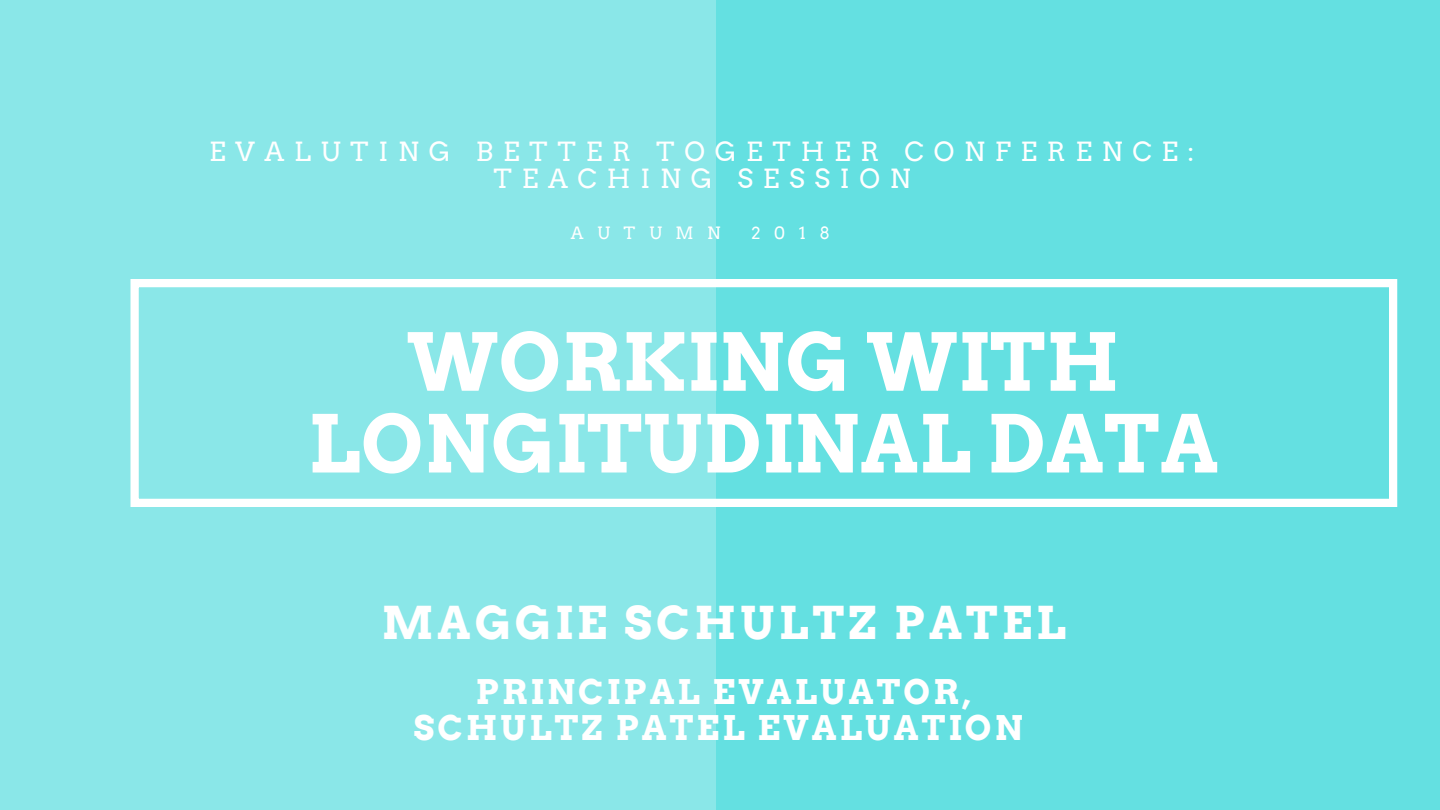
<style>
.page{position:relative;width:1440px;height:810px;background:#64e0e1}
.page>*{position:absolute;margin:0;border:0;box-sizing:border-box;transform-origin:0 0}
.t1{font:700 79.2px/81.8px "Arvo";letter-spacing:.01em;color:#fff;text-align:center}
.t2{font:700 45.3px "Arvo";letter-spacing:.09em;color:#fff}
.t3{font:700 34px/35.2px "Arvo";letter-spacing:.09em;color:#fff;text-align:center}
.t4{font:26.4px/27px "Arvo";letter-spacing:.37em;color:#fff;text-align:center}
.t5{font:17px "Arvo";letter-spacing:.8em;color:#fff}
</style>
<div class="page">
<div style="left:0;top:0;width:716px;height:810px;background:#8ae7e8"></div>
<div style="left:130px;top:279px;width:1267px;height:228px;border:8px solid #fff"></div>
<p class="t4" style="left:209px;top:138px;width:987px">EVALUTING BETTER TOGETHER CONFERENCE:<br>TEACHING SESSION</p>
<p class="t5" style="left:571px;top:222px;width:151px">AUTUMN</p>
<p class="t5" style="left:751px;top:222px;width:80px">2018</p>
<h1 class="t1" style="left:308px;top:322px;width:911px">WORKING WITH<br>LONGITUDINAL DATA</h1>
<h2 class="t2" style="left:382px;top:595px;width:686px">MAGGIE SCHULTZ PATEL</h2>
<p class="t3" style="left:414px;top:675px;width:611px">PRINCIPAL EVALUATOR,<br>SCHULTZ PATEL EVALUATION</p>
</div>
